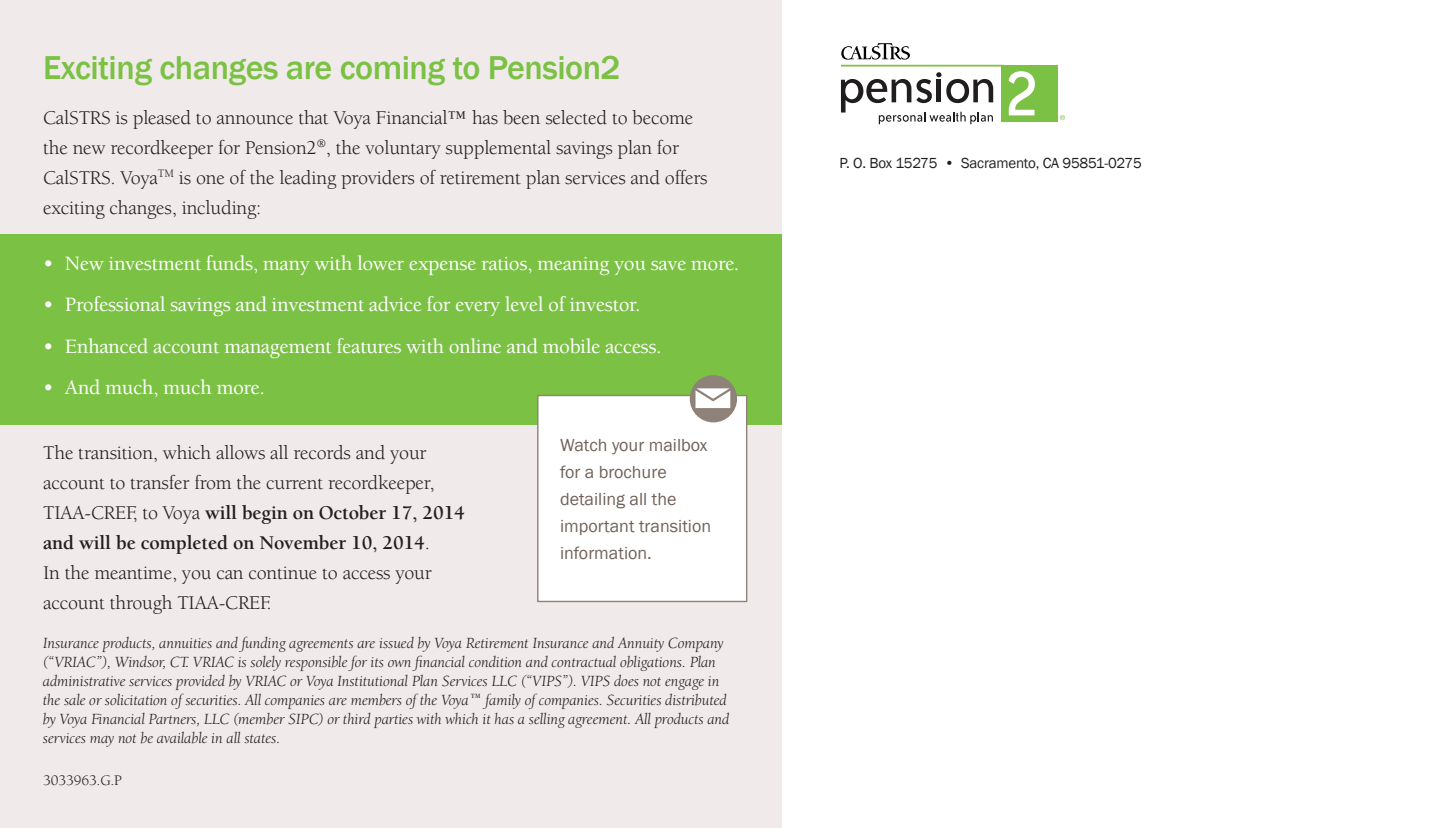
<style>
.page{position:relative;width:1440px;height:828px;background:#fff}
.page>*{position:absolute;margin:0;border:0;box-sizing:border-box;transform-origin:0 0}
.Subhead{font:500 34px "Franklin Gothic";letter-spacing:-.015em;color:#7bc144}
.bullet_text{font:500 21px "Berkeley";letter-spacing:-.02em;color:#fff}
.Main_Text{font:20px/30px "Berkeley";letter-spacing:-.01em;color:#231f20}
.callout_text{font:18px/27px "Franklin Gothic";color:#716259}
.note{font:italic 16px/19px "Berkeley Oldstyle IT Cby BT";color:#231f20}
.callout_text-2{font:15px "Franklin Gothic";letter-spacing:-.015em;color:#231f20}
.Main_Text-2{font:15px "Berkeley";letter-spacing:-.01em;color:#231f20}
.s1{font-weight:700}
</style>
<div class="page">
<div style="left:0;top:0;width:782px;height:828px;background:#f0ebea"></div>
<div style="left:0;top:234px;width:782px;height:190px;background:#7bc144"></div>
<div style="left:1001px;top:65px;width:56px;height:56px;background:#7bc144"></div>
<svg style="left:1009px;top:71px;width:26px;height:44px"></svg>
<hr style="left:841px;top:65px;width:163px;height:2px;background:#7bc144">
<svg style="left:841px;top:72px;width:152px;height:52px"></svg>
<svg style="left:841px;top:43px;width:69px;height:17px"></svg>
<svg style="left:1060px;top:115px;width:5px;height:5px"></svg>
<div style="left:538px;top:396px;width:209px;height:205px;background:#fff"></div>
<div style="left:537px;top:395px;width:210px;height:207px;border:1px solid #8f8279"></div>
<div style="left:690px;top:375px;width:47px;height:47px;background:#8f8279;border-radius:50%"></div>
<svg style="left:696px;top:388px;width:34px;height:20px"></svg>
<p class="Subhead" style="left:43px;top:47px;width:579px">Exciting changes are coming to Pension2</p>
<p class="Main_Text" style="left:43px;top:103px;width:666px">CalSTRS is pleased to announce that Voya Financial™ has been selected to become the new recordkeeper for Pension2<sup>®</sup>, the voluntary supplemental savings plan for CalSTRS. Voya<sup>TM</sup> is one of the leading providers of retirement plan services and offers exciting changes, including:</p>
<p class="bullet_text" style="left:43px;top:252px;width:698px">• New investment funds, many with lower expense ratios, meaning you save more.</p>
<p class="bullet_text" style="left:43px;top:294px;width:599px">• Professional savings and investment advice for every level of investor.</p>
<p class="bullet_text" style="left:43px;top:335px;width:620px">• Enhanced account management features with online and mobile access.</p>
<p class="bullet_text" style="left:43px;top:377px;width:223px">• And much, much more.</p>
<p class="callout_text" style="left:560px;top:432px;width:153px">Watch your mailbox for a brochure detailing all the important transition information.</p>
<p class="Main_Text" style="left:43px;top:438px;width:423px">The transition, which allows all records and your account to transfer from the current recordkeeper, TIAA-CREF, to Voya <span class="s1">will begin on October 17, 2014 and will be completed on November 10, 2014</span>.<br>In the meantime, you can continue to access your account through TIAA-CREF.</p>
<p class="note" style="left:43px;top:633px;width:688px">Insurance products, annuities and funding agreements are issued by Voya Retirement Insurance and Annuity Company (“VRIAC”), Windsor, CT. VRIAC is solely responsible for its own financial condition and contractual obligations. Plan administrative services provided by VRIAC or Voya Institutional Plan Services LLC (“VIPS”). VIPS does not engage in the sale or solicitation of securities. All companies are members of the Voya™ family of companies. Securities distributed by Voya Financial Partners, LLC (member SIPC) or third parties with which it has a selling agreement. All products and services may not be available in all states.</p>
<p class="Main_Text-2" style="left:43px;top:772px;width:80px">3033963.G.P</p>
<p class="callout_text-2" style="left:840px;top:154px;width:304px">P. O. Box 15275 • Sacramento, CA 95851-0275</p>
</div>
